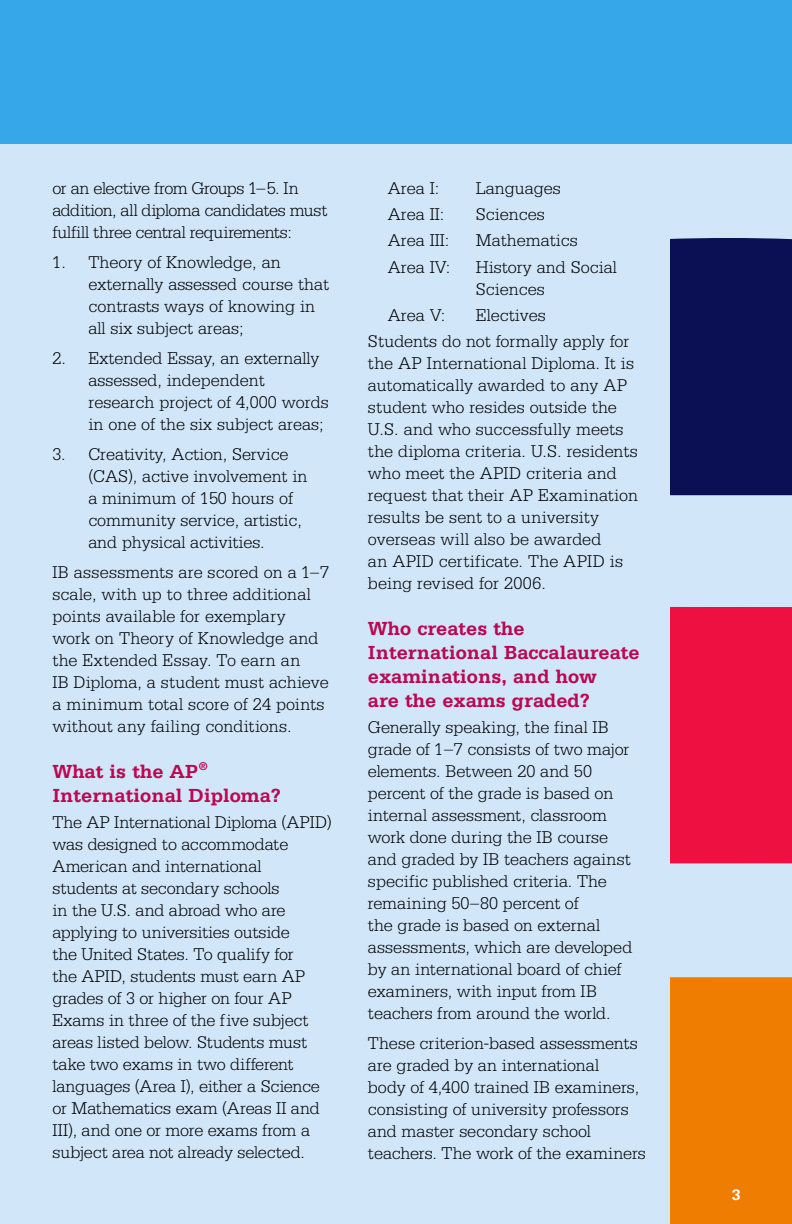
<style>
.page{position:relative;width:792px;height:1224px;background:#fff}
.page>*{position:absolute;margin:0;border:0;box-sizing:border-box;transform-origin:0 0}
.A_Head{font:700 20px/24px "Serifa Std";color:#bb0752}
.Text{font:300 18px/22px "Serifa Std";letter-spacing:-.005em;color:#000}
.Bullets{font:300 18px/22px "Serifa Std";color:#000}
.AREA__indents{font:300 18px/22px "Serifa Std";color:#000}
.t1{font:700 16px "Serifa Std";color:#fff}
</style>
<div class="page">
<div style="left:0;top:144px;width:792px;height:1080px;background:#d1e6f9"></div>
<div style="left:670px;top:238px;width:122px;height:257px;background:#0b1055"></div>
<div style="left:670px;top:607px;width:122px;height:257px;background:#ed1041"></div>
<div style="left:670px;top:977px;width:122px;height:247px;background:#ef7d01"></div>
<div style="left:0;top:0;width:792px;height:144px;background:#36a7e9"></div>
<p class="Text" style="left:52px;top:177px;width:276px">or an elective from Groups 1–5. In addition, all diploma candidates must fulfill three central requirements:</p>
<p class="Bullets" style="left:88px;top:251px;width:242px;text-indent:-36px">1. Theory of Knowledge, an externally assessed course that contrasts ways of knowing in all six subject areas;</p>
<p class="Bullets" style="left:88px;top:347px;width:242px;text-indent:-36px">2. Extended Essay, an externally assessed, independent research project of 4,000 words in one of the six subject areas;</p>
<p class="Bullets" style="left:88px;top:443px;width:220px;text-indent:-36px">3. Creativity, Action, Service (CAS), active involvement in a minimum of 150 hours of community service, artistic, and physical activities.</p>
<p class="Text" style="left:52px;top:561px;width:278px">IB assessments are scored on a 1–7 scale, with up to three additional points available for exemplary<br>work on Theory of Knowledge and the Extended Essay. To earn an<br>IB Diploma, a student must achieve a minimum total score of 24 points without any failing conditions.</p>
<p class="A_Head" style="left:52px;top:759px;width:230px">What is the AP<sup>®<br></sup>International Diploma?</p>
<p class="Text" style="left:52px;top:811px;width:281px">The AP International Diploma (APID) was designed to accommodate<br>American and international<br>students at secondary schools<br>in the U.S. and abroad who are applying to universities outside<br>the United States. To qualify for<br>the APID, students must earn AP grades of 3 or higher on four AP<br>Exams in three of the five subject areas listed below. Students must take two exams in two different languages (Area I), either a Science or Mathematics exam (Areas II and<br>III), and one or more exams from a subject area not already selected.</p>
<p class="AREA__indents" style="left:388px;top:177px;width:53px">Area I:</p>
<p class="AREA__indents" style="left:476px;top:177px;width:87px">Languages</p>
<p class="AREA__indents" style="left:388px;top:203px;width:58px">Area II:</p>
<p class="AREA__indents" style="left:476px;top:203px;width:71px">Sciences</p>
<p class="AREA__indents" style="left:388px;top:230px;width:63px">Area III:</p>
<p class="AREA__indents" style="left:476px;top:230px;width:103px">Mathematics</p>
<p class="AREA__indents" style="left:388px;top:256px;width:64px">Area IV:</p>
<p class="AREA__indents" style="left:476px;top:256px;width:142px">History and Social<br>Sciences</p>
<p class="AREA__indents" style="left:388px;top:304px;width:59px">Area V:</p>
<p class="AREA__indents" style="left:476px;top:304px;width:71px">Electives</p>
<p class="Text" style="left:368px;top:331px;width:272px">Students do not formally apply for the AP International Diploma. It is automatically awarded to any AP student who resides outside the<br>U.S. and who successfully meets the diploma criteria. U.S. residents who meet the APID criteria and request that their AP Examination results be sent to a university overseas will also be awarded<br>an APID certificate. The APID is being revised for 2006.</p>
<p class="A_Head" style="left:368px;top:617px;width:273px">Who creates the<br>International Baccalaureate examinations, and how<br>are the exams graded?</p>
<p class="Text" style="left:368px;top:717px;width:266px">Generally speaking, the final IB grade of 1–7 consists of two major elements. Between 20 and 50 percent of the grade is based on internal assessment, classroom work done during the IB course and graded by IB teachers against specific published criteria. The remaining 50–80 percent of<br>the grade is based on external assessments, which are developed by an international board of chief examiners, with input from IB teachers from around the world.</p>
<p class="Text" style="left:368px;top:1033px;width:279px">These criterion-based assessments are graded by an international<br>body of 4,400 trained IB examiners, consisting of university professors and master secondary school teachers. The work of the examiners</p>
<p class="t1" style="left:732px;top:1185px;width:10px">3</p>
</div>
